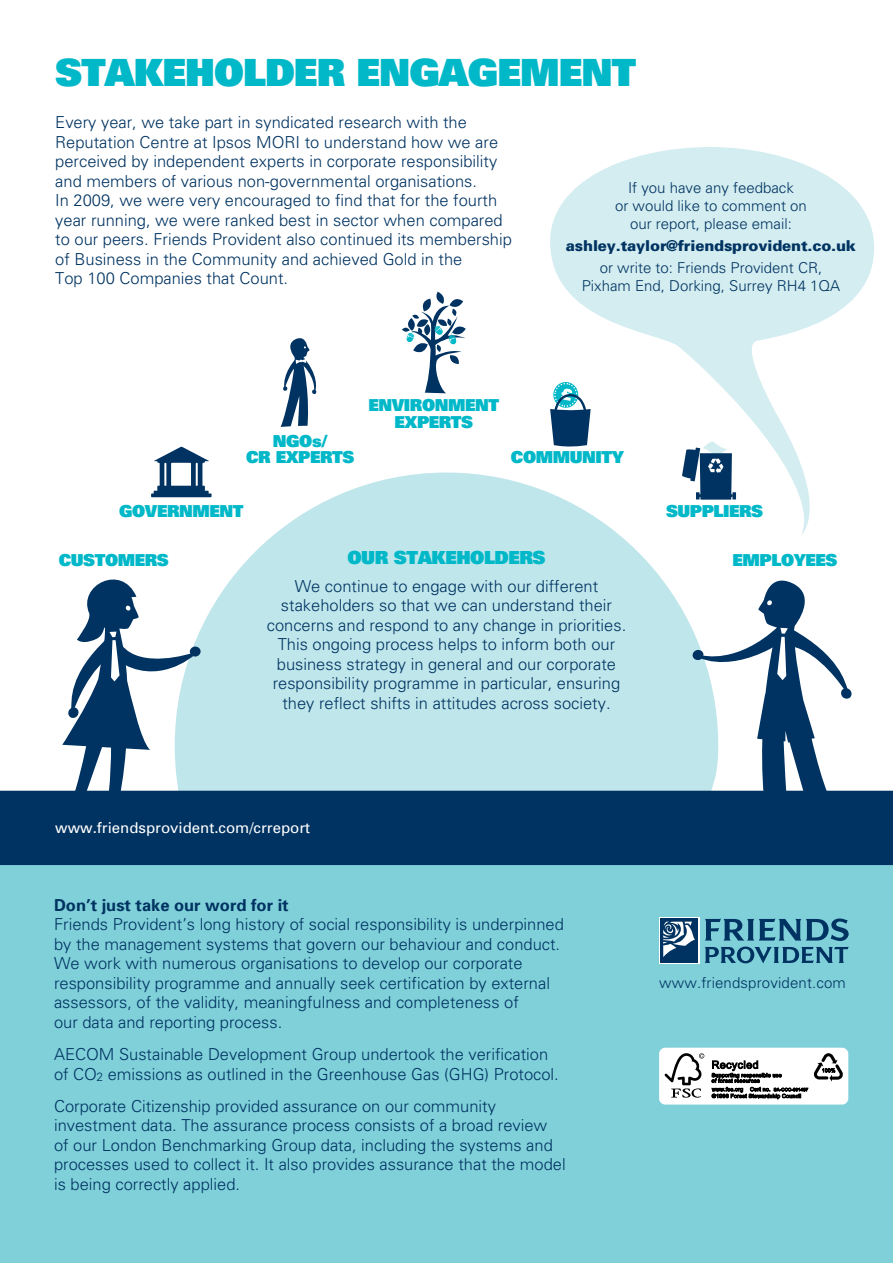
<style>
.page{position:relative;width:893px;height:1263px;background:#fff}
.page>*{position:absolute;margin:0;border:0;box-sizing:border-box;transform-origin:0 0}
.t1{font:900 37.5px "Univers";letter-spacing:-.025em;color:#00b8c8}
.t2{font:900 18px "Univers";letter-spacing:-.025em;color:#00b8c8}
.t3{font:300 16.5px/19.5px "Univers";color:#003361}
.t4{font:900 16.5px/16.5px "Univers";letter-spacing:-.025em;color:#00b8c8;text-align:center}
.t5{font:700 16.5px "Univers";color:#003361}
.t6{font:300 15px/18px "Univers";color:#003361;text-align:center}
.t7{font:900 15px "Univers";letter-spacing:-.01em;color:#003361}
.t8{font:15px "Univers";color:#fff}
</style>
<div class="page">
<svg style="left:550px;top:147px;width:324px;height:388px"></svg>
<svg style="left:175px;top:472px;width:543px;height:265px;fill:#bfe6eb"></svg>
<div style="left:0;top:852px;width:893px;height:411px;background:#80d0da"></div>
<svg style="left:0;top:737px;width:893px;height:128px;background:#436f8f"></svg>
<svg style="left:705px;top:918px;width:144px;height:45px"></svg>
<svg style="left:659px;top:918px;width:40px;height:46px"></svg>
<div style="left:660px;top:919px;width:38px;height:44px;background:#003361"></div>
<svg style="left:663px;top:922px;width:32px;height:35px"></svg>
<svg style="left:692px;top:572px;width:160px;height:222px"></svg>
<svg style="left:402px;top:292px;width:64px;height:101px"></svg>
<svg style="left:682px;top:440px;width:54px;height:60px"></svg>
<svg style="left:550px;top:380px;width:41px;height:67px"></svg>
<div style="left:190px;top:646px;width:11px;height:11px;background:#003361;border-radius:50%"></div>
<svg style="left:62px;top:562px;width:131px;height:235px"></svg>
<svg style="left:281px;top:338px;width:36px;height:89px"></svg>
<div style="left:157px;top:486px;width:48px;height:5px;background:#003361"></div>
<hr style="left:154px;top:491px;width:55px;height:3px;background:#003361">
<svg style="left:154px;top:446px;width:55px;height:42px"></svg>
<hr style="left:151px;top:493px;width:61px;height:4px;background:#003361">
<div style="left:659px;top:1048px;width:189px;height:56px;background:#fff;border-radius:6px"></div>
<svg style="left:664px;top:1053px;width:40px;height:45px"></svg>
<svg style="left:814px;top:1053px;width:29px;height:28px"></svg>
<svg style="left:712px;top:1060px;width:96px;height:39px"></svg>
<h1 class="t1" style="left:55px;top:47px;width:582px">STAKEHOLDER ENGAGEMENT</h1>
<p class="t3" style="left:55px;top:112px;width:458px">Every year, we take part in syndicated research with the Reputation Centre at Ipsos MORI to understand how we are perceived by independent experts in corporate responsibility and members of various non-governmental organisations.<br>In 2009, we were very encouraged to find that for the fourth year running, we were ranked best in sector when compared to our peers. Friends Provident also continued its membership of Business in the Community and achieved Gold in the<br>Top 100 Companies that Count.</p>
<p class="t4" style="left:369px;top:397px;width:132px">ENVIRONMENT<br>EXPERTS</p>
<p class="t6" style="left:615px;top:178px;width:193px">If you have any feedback<br>or would like to comment on our report, please email:</p>
<p class="t7" style="left:566px;top:236px;width:291px">ashley.taylor@friendsprovident.co.uk</p>
<p class="t6" style="left:582px;top:259px;width:260px">or write to: Friends Provident CR,<br>Pixham End, Dorking, Surrey RH4 1QA</p>
<p class="t4" style="left:246px;top:432px;width:110px">NGOs/<br>CR EXPERTS</p>
<p class="t4" style="left:119px;top:502px;width:126px">GOVERNMENT</p>
<p class="t4" style="left:511px;top:449px;width:115px">COMMUNITY</p>
<p class="t4" style="left:666px;top:502px;width:99px">SUPPLIERS</p>
<p class="t4" style="left:59px;top:551px;width:112px">CUSTOMERS</p>
<p class="t2" style="left:347px;top:546px;width:200px">OUR STAKEHOLDERS</p>
<p class="t4" style="left:733px;top:551px;width:106px">EMPLOYEES</p>
<p class="t3" style="left:267px;top:576px;width:361px;text-align:center">We continue to engage with our different stakeholders so that we can understand their concerns and respond to any change in priorities.<br>This ongoing process helps to inform both our business strategy in general and our corporate responsibility programme in particular, ensuring they reflect shifts in attitudes across society.</p>
<p class="t8" style="left:55px;top:819px;width:256px">www.friendsprovident.com/crreport</p>
<p class="t5" style="left:54px;top:894px;width:236px">Don’t just take our word for it</p>
<p class="t3" style="left:54px;top:914px;width:511px">Friends Provident’s long history of social responsibility is underpinned by the management systems that govern our behaviour and conduct.<br>We work with numerous organisations to develop our corporate responsibility programme and annually seek certification by external assessors, of the validity, meaningfulness and completeness of<br>our data and reporting process.</p>
<p class="t3" style="left:54px;top:1044px;width:506px">AECOM Sustainable Development Group undertook the verification of CO<sub>2</sub> emissions as outlined in the Greenhouse Gas (GHG) Protocol.</p>
<p class="t3" style="left:54px;top:1096px;width:513px">Corporate Citizenship provided assurance on our community investment data. The assurance process consists of a broad review of our London Benchmarking Group data, including the systems and processes used to collect it. It also provides assurance that the model is being correctly applied.</p>
<p class="t6" style="left:659px;top:973px;width:188px">www.friendsprovident.com</p>
</div>
